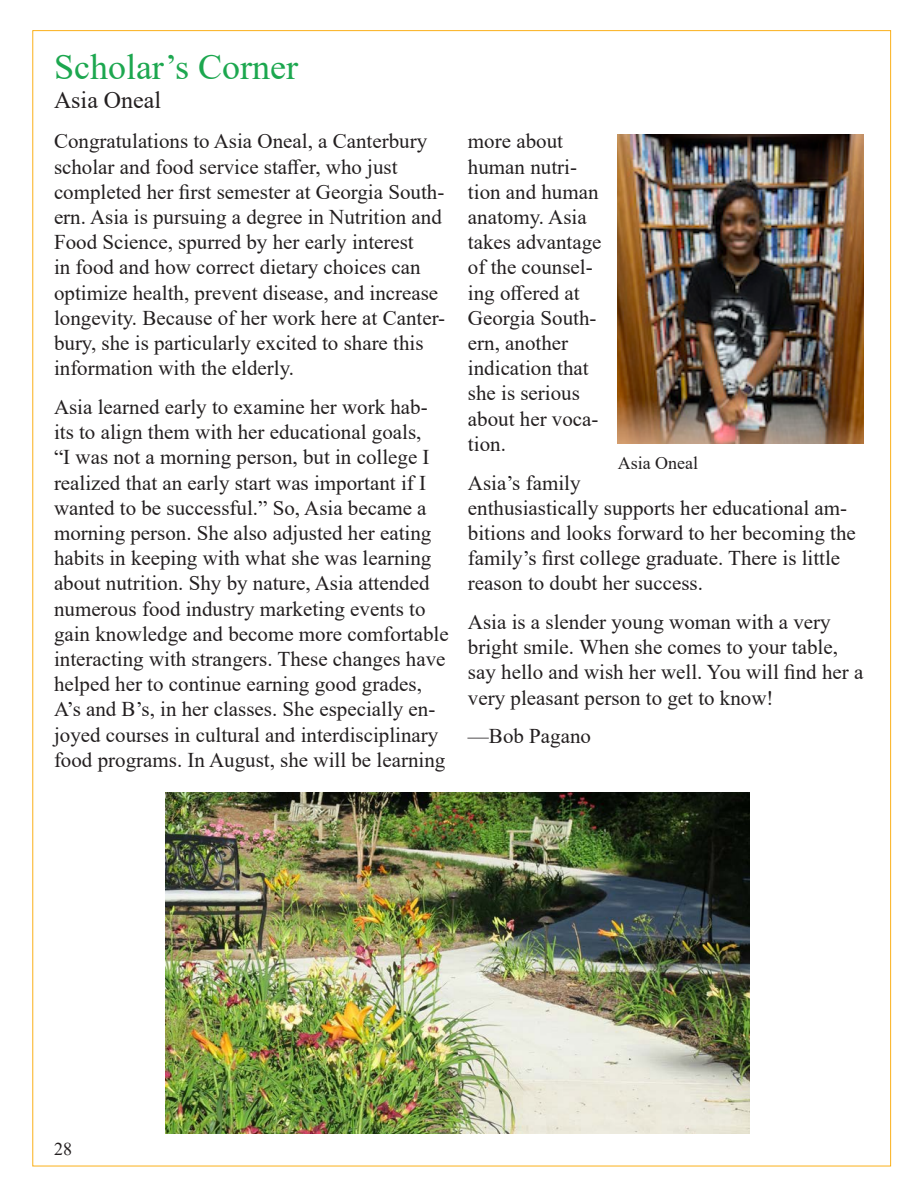
<style>
.page{position:relative;width:918px;height:1188px;background:#fff}
.page>*{position:absolute;margin:0;border:0;box-sizing:border-box;transform-origin:0 0}
.t1{font:36px "Times New Roman";color:#1ca74f}
.t2{font:24px "Times New Roman";color:#231f20}
.t3{font:21px/25.2px "Times New Roman";color:#231f20}
.t4{font:18px "Times New Roman";color:#231f20}
</style>
<div class="page">
<img style="left:618px;top:134px;width:246px;height:309px">
<img style="left:166px;top:793px;width:583px;height:341px">
<p class="t1" style="left:54px;top:42px;width:246px">Scholar’s Corner</p>
<p class="t2" style="left:54px;top:83px;width:109px">Asia Oneal</p>
<p class="t3" style="left:54px;top:128px;width:393px">Congratulations to Asia Oneal, a Canterbury scholar and food service staffer, who just completed her first semester at Georgia South&shy;ern. Asia is pursuing a degree in Nutrition and Food Science, spurred by her early interest<br>in food and how correct dietary choices can optimize health, prevent disease, and increase longevity. Because of her work here at Canter&shy;bury, she is particularly excited to share this information with the elderly.</p>
<p class="t3" style="left:54px;top:394px;width:396px">Asia learned early to examine her work hab&shy;its to align them with her educational goals,<br>“I was not a morning person, but in college I realized that an early start was important if I wanted to be successful.” So, Asia became a morning person. She also adjusted her eating habits in keeping with what she was learning about nutrition. Shy by nature, Asia attended numerous food industry marketing events to gain knowledge and become more comfortable interacting with strangers. These changes have helped her to continue earning good grades, A’s and B’s, in her classes. She especially en&shy;joyed courses in cultural and interdisciplinary food programs. In August, she will be learning</p>
<p class="t3" style="left:468px;top:128px;width:135px">more about human nutri&shy;tion and human anatomy. Asia takes advantage of the counsel&shy;ing offered at<br>Georgia South&shy;ern, another indication that she is serious about her voca&shy;tion.</p>
<p class="t3" style="left:468px;top:469px;width:389px">Asia’s family<br>enthusiastically supports her educational am&shy;bitions and looks forward to her becoming the family’s first college graduate. There is little reason to doubt her success.</p>
<p class="t3" style="left:468px;top:609px;width:397px">Asia is a slender young woman with a very bright smile. When she comes to your table, say hello and wish her well. You will find her a very pleasant person to get to know!</p>
<p class="t3" style="left:468px;top:723px;width:125px">—Bob Pagano</p>
<p class="t4" style="left:618px;top:450px;width:82px">Asia Oneal</p>
<p class="t4" style="left:54px;top:1136px;width:19px">28</p>
</div>
